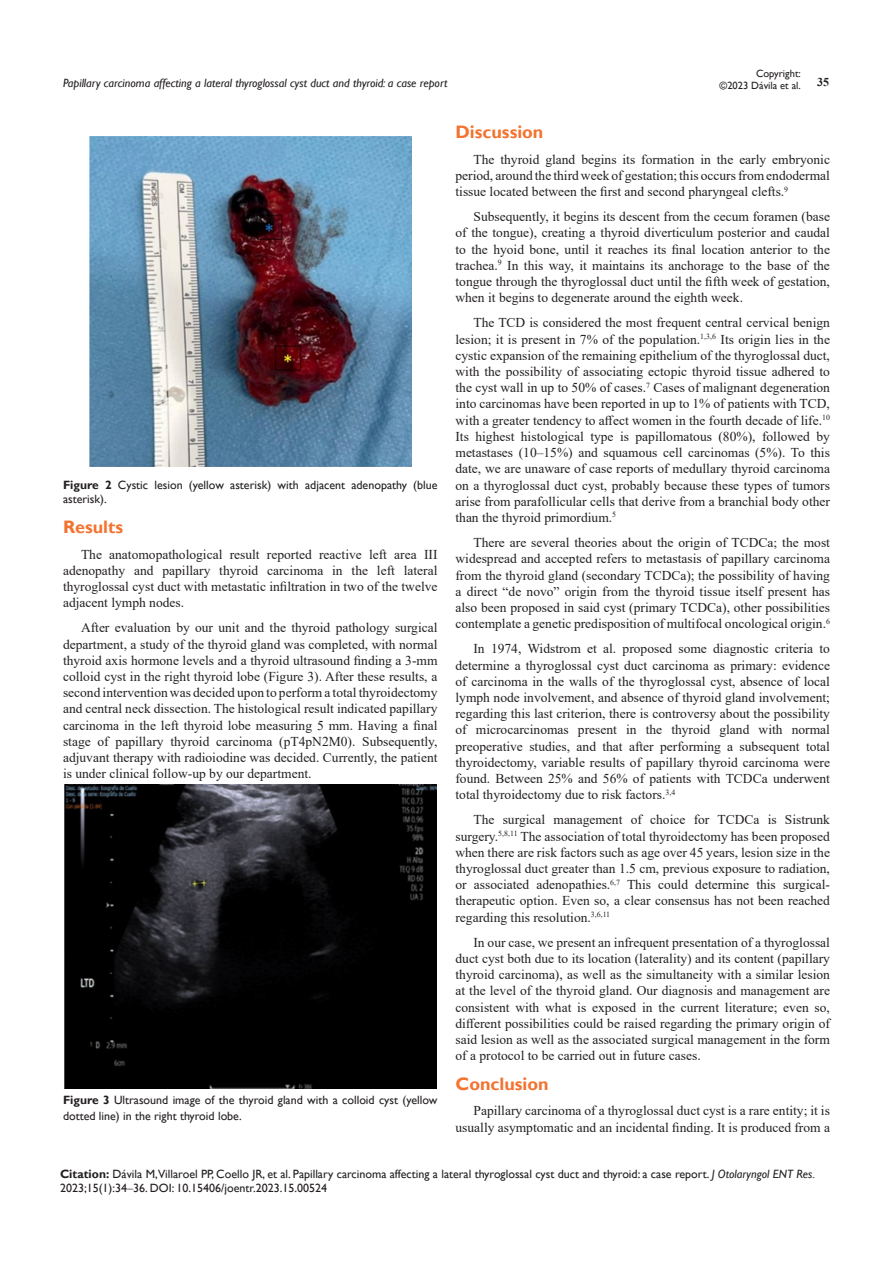
<style>
.page{position:relative;width:893px;height:1263px;background:#fff}
.page>*{position:absolute;margin:0;border:0;box-sizing:border-box;transform-origin:0 0}
.List_Paragraph{font:700 18px "Gill Sans";color:#f37331}
.t1{font:13.5px/16.2px "Times New Roman";color:#231f20;text-align:justify}
.Citation{font:12px/14.4px "Gill Sans";color:#231f20}
.t2{font:italic 12px "Gill Sans";color:#231f20}
.t3{font:700 12px "Times New Roman";color:#231f20}
.t4{font:10.5px/12.6px "Gill Sans";color:#231f20;text-align:right}
.s1{font-weight:700}
.s2{font-style:italic}
.s3{font-family:"Times New Roman"}
</style>
<div class="page">
<img style="left:90px;top:137px;width:321px;height:330px">
<img style="left:65px;top:784px;width:371px;height:304px">
<p class="t4" style="left:720px;top:67px;width:83px">Copyright:<br>©2023 Dávila et al.</p>
<p class="t2" style="left:63px;top:76px;width:386px">Papillary carcinoma affecting a lateral thyroglossal cyst duct and thyroid: a case report</p>
<p class="t3" style="left:817px;top:73px;width:13px">35</p>
<p class="Citation" style="left:63px;top:478px;width:376px"><span class="s1">Figure 2</span> Cystic lesion (yellow asterisk) with adjacent adenopathy (blue asterisk).</p>
<p class="List_Paragraph" style="left:63px;top:516px;width:62px">Results</p>
<p class="t1" style="left:63px;top:545px;width:376px;text-indent:18px">The anatomopathological result reported reactive left area III adenopathy and papillary thyroid carcinoma in the left lateral thyroglossal cyst duct with metastatic infiltration in two of the twelve adjacent lymph nodes.</p>
<p class="t1" style="left:63px;top:619px;width:376px;text-indent:18px">After evaluation by our unit and the thyroid pathology surgical department, a study of the thyroid gland was completed, with normal thyroid axis hormone levels and a thyroid ultrasound finding a 3-mm colloid cyst in the right thyroid lobe (Figure 3). After these results, a second intervention was decided upon to perform a total thyroidectomy and central neck dissection. The histological result indicated papillary carcinoma in the left thyroid lobe measuring 5 mm. Having a final stage of papillary thyroid carcinoma (pT4pN2M0). Subsequently, adjuvant therapy with radioiodine was decided. Currently, the patient is under clinical follow-up by our department.</p>
<p class="Citation" style="left:63px;top:1092px;width:376px;line-height:16.2px"><span class="s1">Figure 3</span> Ultrasound image of the thyroid gland with a colloid cyst (yellow dotted line) in the right thyroid lobe.</p>
<p class="List_Paragraph" style="left:455px;top:122px;width:89px">Discussion</p>
<p class="t1" style="left:455px;top:151px;width:376px;text-indent:18px">The thyroid gland begins its formation in the early embryonic period, around the third week of gestation; this occurs from endodermal tissue located between the first and second pharyngeal clefts.<sup>9</sup></p>
<p class="t1" style="left:455px;top:208px;width:376px;text-indent:18px">Subsequently, it begins its descent from the cecum foramen (base of the tongue), creating a thyroid diverticulum posterior and caudal to the hyoid bone, until it reaches its final location anterior to the trachea.<sup>9</sup> In this way, it maintains its anchorage to the base of the tongue through the thyroglossal duct until the fifth week of gestation, when it begins to degenerate around the eighth week.</p>
<p class="t1" style="left:455px;top:314px;width:376px;text-indent:18px">The TCD is considered the most frequent central cervical benign lesion; it is present in 7% of the population.<sup>1,3,6</sup> Its origin lies in the cystic expansion of the remaining epithelium of the thyroglossal duct, with the possibility of associating ectopic thyroid tissue adhered to the cyst wall in up to 50% of cases.<sup>7</sup> Cases of malignant degeneration into carcinomas have been reported in up to 1% of patients with TCD, with a greater tendency to affect women in the fourth decade of life.<sup>10<br></sup>Its highest histological type is papillomatous (80%), followed by metastases (10–15%) and squamous cell carcinomas (5%). To this date, we are unaware of case reports of medullary thyroid carcinoma on a thyroglossal duct cyst, probably because these types of tumors arise from parafollicular cells that derive from a branchial body other than the thyroid primordium.<sup>5</sup></p>
<p class="t1" style="left:455px;top:534px;width:376px;text-indent:18px">There are several theories about the origin of TCDCa; the most widespread and accepted refers to metastasis of papillary carcinoma from the thyroid gland (secondary TCDCa); the possibility of having a direct “de novo” origin from the thyroid tissue itself present has also been proposed in said cyst (primary TCDCa), other possibilities contemplate a genetic predisposition of multifocal oncological origin.<sup>6</sup></p>
<p class="t1" style="left:455px;top:640px;width:376px;text-indent:18px">In 1974, Widstrom et al. proposed some diagnostic criteria to determine a thyroglossal cyst duct carcinoma as primary: evidence of carcinoma in the walls of the thyroglossal cyst, absence of local lymph node involvement, and absence of thyroid gland involvement; regarding this last criterion, there is controversy about the possibility of microcarcinomas present in the thyroid gland with normal preoperative studies, and that after performing a subsequent total thyroidectomy, variable results of papillary thyroid carcinoma were found. Between 25% and 56% of patients with TCDCa underwent total thyroidectomy due to risk factors.<sup>3,4</sup></p>
<p class="t1" style="left:455px;top:811px;width:376px;text-indent:18px">The surgical management of choice for TCDCa is Sistrunk surgery.<sup>5,8,11</sup> The association of total thyroidectomy has been proposed when there are risk factors such as age over 45 years, lesion size in the thyroglossal duct greater than 1.5 cm, previous exposure to radiation, or associated adenopathies.<sup>6,7</sup> This could determine this surgical&shy;therapeutic option. Even so, a clear consensus has not been reached regarding this resolution.<sup>3,6,11</sup></p>
<p class="t1" style="left:455px;top:934px;width:376px;text-indent:18px">In our case, we present an infrequent presentation of a thyroglossal duct cyst both due to its location (laterality) and its content (papillary thyroid carcinoma), as well as the simultaneity with a similar lesion at the level of the thyroid gland. Our diagnosis and management are consistent with what is exposed in the current literature; even so, different possibilities could be raised regarding the primary origin of said lesion as well as the associated surgical management in the form of a protocol to be carried out in future cases.</p>
<p class="List_Paragraph" style="left:455px;top:1073px;width:95px">Conclusion</p>
<p class="t1" style="left:455px;top:1102px;width:376px;text-align:right">Papillary carcinoma of a thyroglossal duct cyst is a rare entity; it is usually asymptomatic and an incidental finding. It is produced from a</p>
<p class="Citation" style="left:60px;top:1167px;width:757px"><span class="s1">Citation:</span> Dávila M,Villaroel PP, Coello JR, et al. Papillary carcinoma affecting a lateral thyroglossal cyst duct and thyroid: a case report. <span class="s2">J Otolaryngol ENT Res.<br></span>2023;15(1):34<span class="s3">‒</span>36. DOI: 10.15406/joentr.2023.15.00524</p>
</div>
